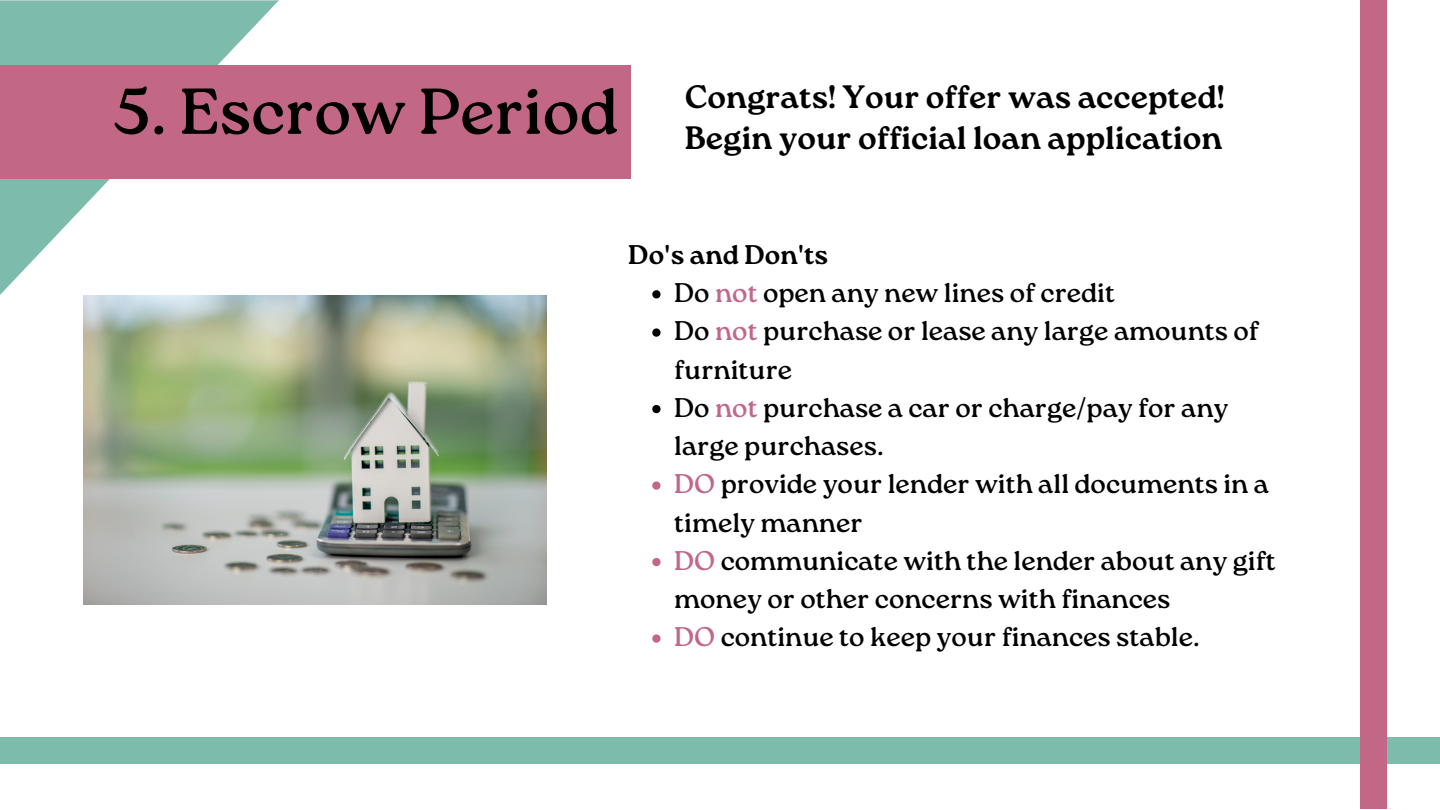
<style>
.page{position:relative;width:1440px;height:810px;background:#fff}
.page>*{position:absolute;margin:0;border:0;box-sizing:border-box;transform-origin:0 0}
.t1{font:700 32.4px "Roca One";color:#000}
.t2{font:27px/38.2px "Roca One";color:#000}
.t3{font:700 27px "Roca One";color:#000}
.s1{font-weight:400;font-size:64.6px}
.s2{color:#c26785}
</style>
<div class="page">
<div style="left:0;top:738px;width:1439px;height:26px;background:#7dbbad"></div>
<svg style="left:0;top:1px;width:278px;height:294px"></svg>
<svg style="left:0;top:0;width:279px;height:1px"></svg>
<div style="left:0;top:65px;width:630px;height:114px;background:#c26785"></div>
<div style="left:1360px;top:0;width:27px;height:809px;background:#c26785"></div>
<img style="left:84px;top:295px;width:462px;height:309px">
<svg style="left:652px;top:290px;width:9px;height:8px"></svg>
<svg style="left:652px;top:328px;width:9px;height:9px"></svg>
<svg style="left:652px;top:405px;width:9px;height:8px"></svg>
<svg style="left:652px;top:481px;width:9px;height:9px"></svg>
<svg style="left:652px;top:558px;width:9px;height:8px"></svg>
<svg style="left:652px;top:634px;width:9px;height:9px"></svg>
<p class="t1" style="left:113px;top:78px;width:1114px"><span class="s1">5. Escrow Period</span> Congrats! Your offer was accepted!</p>
<p class="t1" style="left:685px;top:119px;width:539px">Begin your official loan application</p>
<p class="t3" style="left:628px;top:239px;width:202px">Do's and Don'ts</p>
<p class="t2" style="left:674px;top:274px;width:603px">Do <span class="s2">not</span> open any new lines of credit<br>Do <span class="s2">not</span> purchase or lease any large amounts of furniture<br>Do <span class="s2">not</span> purchase a car or charge/pay for any large purchases.<br><span class="s2">DO</span> provide your lender with all documents in a timely manner<br><span class="s2">DO</span> communicate with the lender about any gift money or other concerns with finances<br><span class="s2">DO</span> continue to keep your finances stable.</p>
</div>
